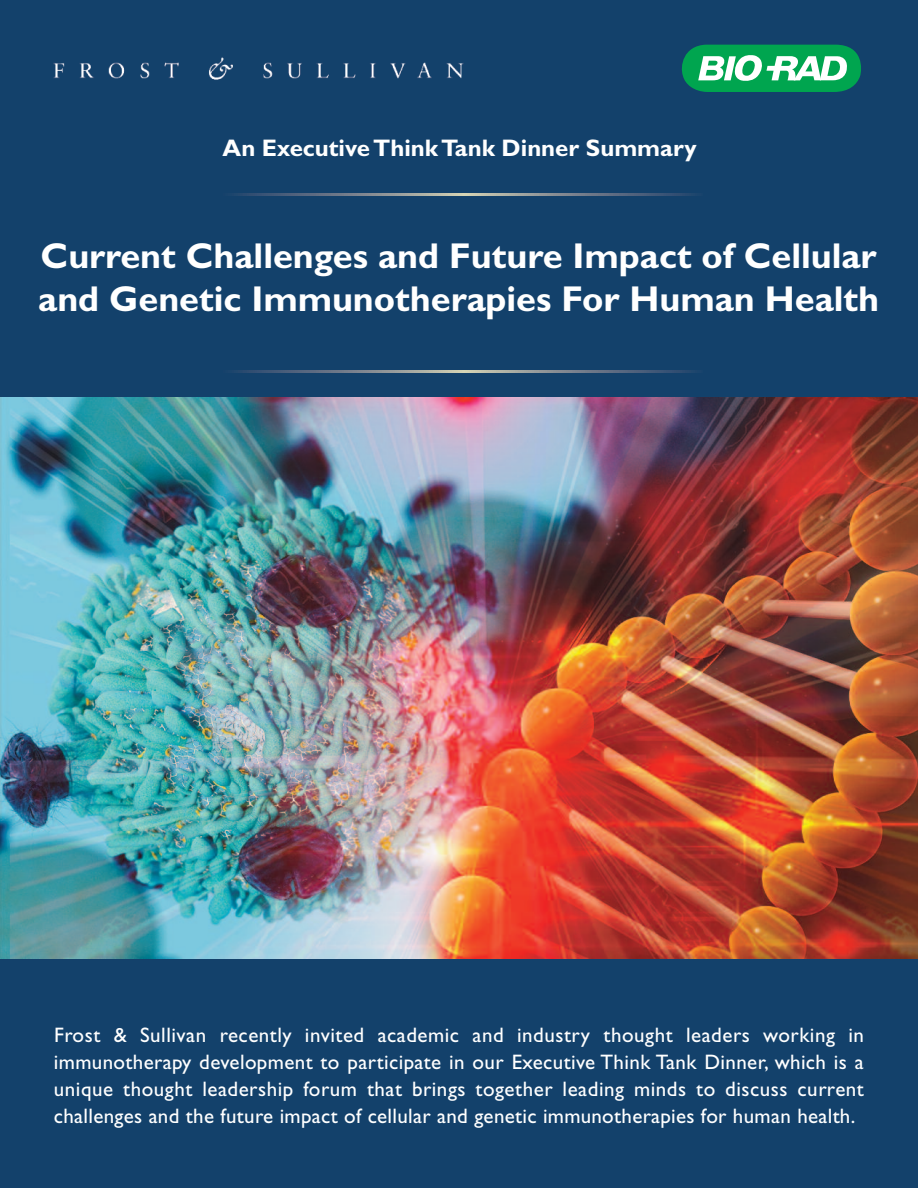
<style>
.page{position:relative;width:918px;height:1188px;background:#fff}
.page>*{position:absolute;margin:0;border:0;box-sizing:border-box;transform-origin:0 0}
.t1{font:700 36px/43.2px "Gill Sans";color:#fff}
.t2{font:700 24px "Gill Sans";color:#fff}
.t3{font:21px/27px "Gill Sans";letter-spacing:.015em;color:#fff;text-align:justify}
</style>
<div class="page">
<div style="left:0;top:0;width:918px;height:407px;background:#13416b"></div>
<div style="left:0;top:930px;width:918px;height:258px;background:#13416b"></div>
<img style="left:53px;top:57px;width:411px;height:23px">
<svg style="left:234px;top:194px;width:461px;height:1px"></svg>
<svg style="left:234px;top:371px;width:461px;height:1px"></svg>
<img style="left:0;top:397px;width:918px;height:561px">
<svg style="left:681px;top:45px;width:180px;height:47px;background:#42b57d"></svg>
<p class="t2" style="left:223px;top:139px;width:476px">An ExecutiveThinkTank Dinner Summary</p>
<h1 class="t1" style="left:38px;top:238px;width:842px">Current Challenges and Future Impact of Cellular and Genetic Immunotherapies For Human Health</h1>
<p class="t3" style="left:54px;top:1023px;width:812px">Frost &amp; Sullivan recently invited academic and industry thought leaders working in immunotherapy development to participate in our Executive Think Tank Dinner, which is a unique thought leadership forum that brings together leading minds to discuss current challenges and the future impact of cellular and genetic immunotherapies for human health.</p>
</div>
